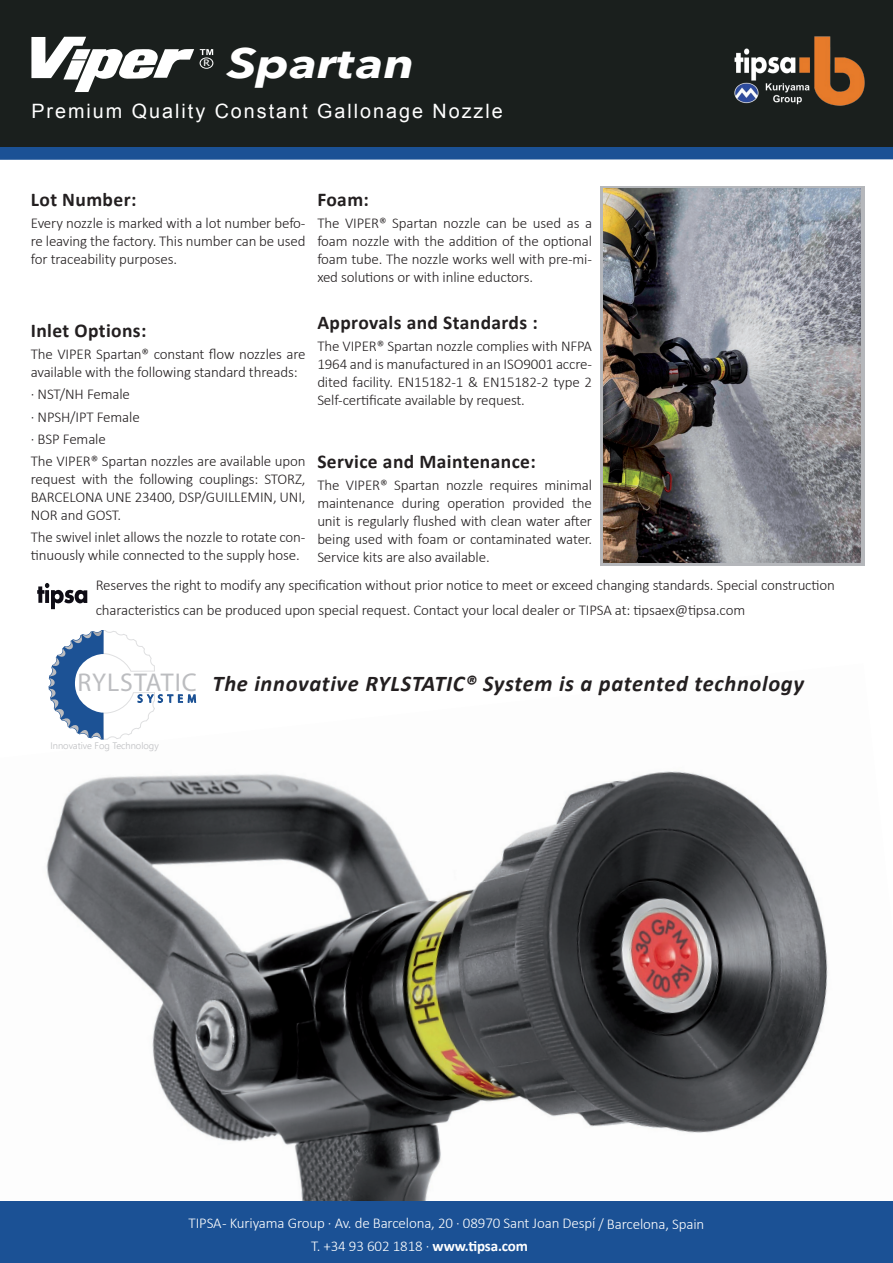
<style>
.page{position:relative;width:893px;height:1263px;background:#fff}
.page>*{position:absolute;margin:0;border:0;box-sizing:border-box;transform-origin:0 0}
.t1{font:italic 700 41.7px "Avenir Next";color:#fff;scale:1.2 1}
.t2{font:28.5px "Arial";letter-spacing:.005em;color:#fff}
.t3{font:25.8px "Myriad Pro";letter-spacing:.035em;color:#bcbdc0}
.t4{font:italic 700 22.5px "Calibri";letter-spacing:.03em;color:#231f20}
.t5{font:19.8px "Arial";letter-spacing:.1em;color:#fff}
.t6{font:700 19.5px "Calibri";letter-spacing:.02em;color:#231f20}
.t7{font:300 15px/18px "Calibri";letter-spacing:-.01em;color:#231f20;text-align:justify}
.t8{font:300 15px/23.7px "Calibri";letter-spacing:-.01em;color:#fff}
.t9{font:11.1px "Myriad Pro";letter-spacing:.425em;color:#1c5295}
.t10{font:300 9.45px "Segoe UI";color:#bcbdc0}
.t11{font:9px "Lucida Grande";color:#fff;scale:1.23 1}
.s1{font-weight:700}
</style>
<div class="page">
<svg style="left:601px;top:186px;width:264px;height:380px;background:#a9a9aa"></svg>
<img style="left:604px;top:188px;width:256px;height:374px">
<img style="left:46px;top:678px;width:782px;height:523px">
<svg style="left:37px;top:583px;width:50px;height:26px"></svg>
<svg style="left:49px;top:630px;width:147px;height:110px"></svg>
<div style="left:0;top:147px;width:893px;height:13px;background:#1b5195"></div>
<div style="left:0;top:1201px;width:893px;height:62px;background:#1b5195"></div>
<div style="left:0;top:0;width:893px;height:147px;background:#1a1f1d"></div>
<svg style="left:31px;top:37px;width:163px;height:55px"></svg>
<svg style="left:200px;top:49px;width:13px;height:6px"></svg>
<div style="left:200px;top:58px;width:13px;height:11px;border:1px solid #fff;border-radius:50%"></div>
<img style="left:734px;top:36px;width:131px;height:70px">
<p class="t11" style="left:203px;top:58px;width:7px">R</p>
<h1 class="t1" style="left:228px;top:28px;width:157px">Spartan</h1>
<h3 class="t5" style="left:31px;top:98px;width:473px">Premium Quality Constant Gallonage Nozzle</h3>
<h2 class="t2" style="left:29px;top:98px;width:592px">Premium Quality Selectable Gallonage Nozzle</h2>
<h3 class="t6" style="left:31px;top:186px;width:107px">Lot Number:</h3>
<p class="t7" style="left:31px;top:214px;width:276px">Every nozzle is marked with a lot number befo&shy;re leaving the factory. This number can be used for traceability purposes.</p>
<h3 class="t6" style="left:317px;top:186px;width:53px">Foam:</h3>
<p class="t7" style="left:317px;top:214px;width:276px">The VIPER® Spartan nozzle can be used as a foam nozzle with the addition of the optional foam tube. The nozzle works well with pre-mi&shy;xed solutions or with inline eductors.</p>
<h3 class="t6" style="left:317px;top:308px;width:222px">Approvals and Standards :</h3>
<p class="t7" style="left:317px;top:337px;width:276px">The VIPER® Spartan nozzle complies with NFPA 1964 and is manufactured in an ISO9001 accre&shy;dited facility. EN15182-1 &amp; EN15182-2 type 2<br>Self-certificate available by request.</p>
<h3 class="t6" style="left:31px;top:316px;width:117px">Inlet Options:</h3>
<p class="t7" style="left:31px;top:345px;width:276px">The VIPER Spartan® constant flow nozzles are available with the following standard threads:</p>
<p class="t7" style="left:31px;top:383px;width:276px;line-height:22.2px;text-align:left">· NST/NH Female<br>· NPSH/IPT Female<br>· BSP Female<br>The VIPER® Spartan nozzles are available upon</p>
<p class="t7" style="left:31px;top:470px;width:276px">request with the following couplings: STORZ, BARCELONA UNE 23400, DSP/GUILLEMIN, UNI, NOR and GOST.</p>
<p class="t7" style="left:31px;top:528px;width:276px">The swivel inlet allows the nozzle to rotate con&shy;tinuously while connected to the supply hose.</p>
<p class="t7" style="left:96px;top:572px;width:741px;line-height:25.2px">Reserves the right to modify any specification without prior notice to meet or exceed changing standards. Special construction characteristics can be produced upon special request. Contact your local dealer or TIPSA at: tipsaex@tipsa.com</p>
<h3 class="t6" style="left:317px;top:447px;width:220px">Service and Maintenance:</h3>
<p class="t7" style="left:317px;top:476px;width:276px">The VIPER® Spartan nozzle requires minimal maintenance during operation provided the unit is regularly flushed with clean water after being used with foam or contaminated water.<br>Service kits are also available.</p>
<h3 class="t3" style="left:78px;top:666px;width:121px">RYLSTATIC</h3>
<p class="t9" style="left:137px;top:692px;width:60px">SYSTEM</p>
<p class="t10" style="left:51px;top:738px;width:110px">Innovative Fog Technology</p>
<h3 class="t4" style="left:213px;top:667px;width:593px">The innovative RYLSTATIC® System is a patented technology</h3>
<p class="t8" style="left:311px;top:1211px;width:395px;text-indent:-123px">TIPSA - Kuriyama Group · Av. de Barcelona, 20 · 08970 Sant Joan Despí / Barcelona, Spain<br>T. +34 93 602 1818 · <span class="s1">www.tipsa.com</span></p>
</div>
